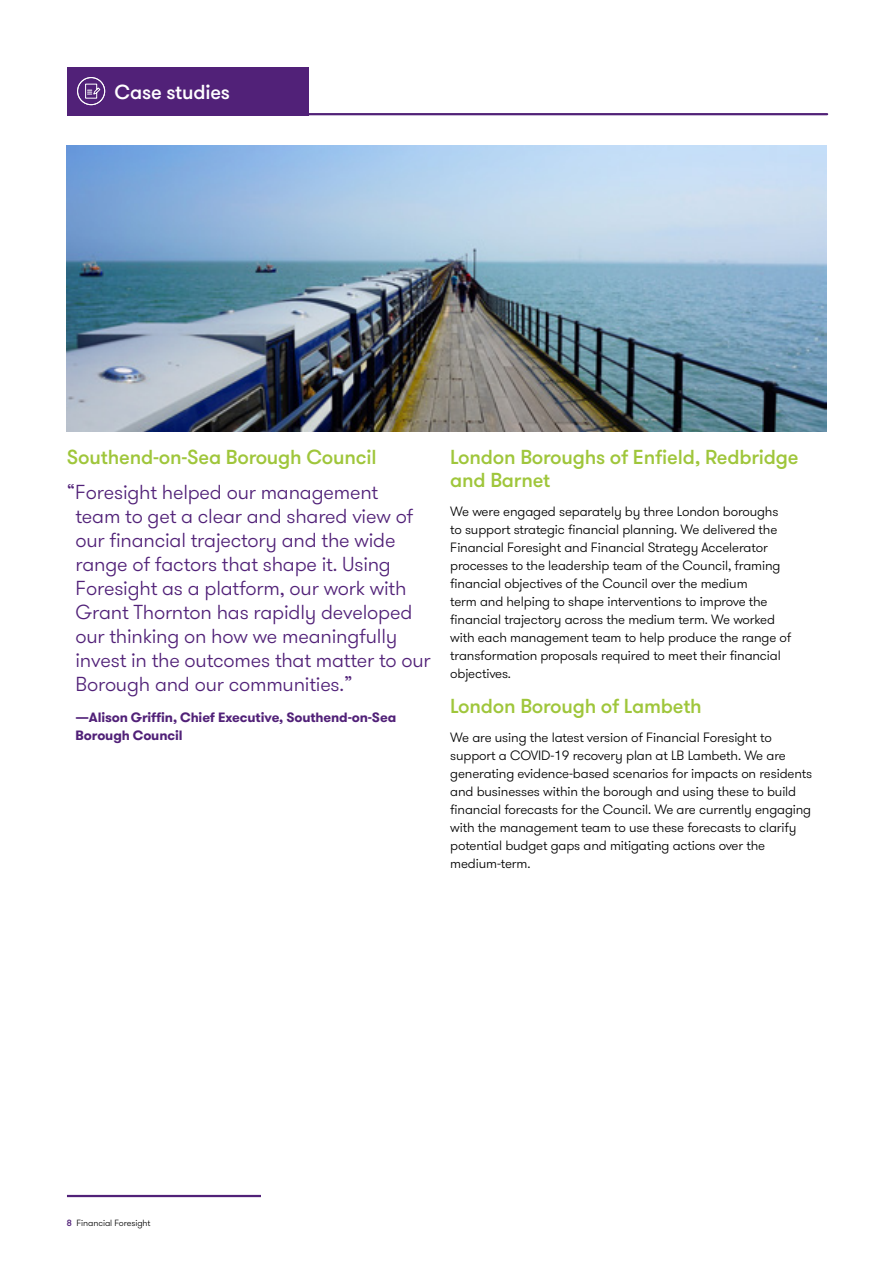
<style>
.page{position:relative;width:893px;height:1263px;background:#fff}
.page>*{position:absolute;margin:0;border:0;box-sizing:border-box;transform-origin:0 0}
.t1{font:300 20.25px/24px "GT Walsheim Pro";letter-spacing:-.01em;color:#512178}
.t2{font:500 20.25px/22.5px "GT Walsheim Pro";letter-spacing:-.01em;color:#9fc63b}
.t3{font:500 20.25px "GT Walsheim Pro";letter-spacing:-.01em;color:#fff}
.t4{font:300 13.5px/18px "GT Walsheim Pro";letter-spacing:-.01em;color:#000}
.t5{font:700 13.5px/18px "GT Walsheim Pro";letter-spacing:-.01em;color:#512178}
.t6{font:300 9px "GT Walsheim Pro";letter-spacing:-.01em;color:#000}
.s1{font-weight:500;color:#512178}
</style>
<div class="page">
<hr style="left:67px;top:1195px;width:194px;height:2px;background:#512178">
<hr style="left:68px;top:113px;width:759px;height:2px;background:#512178">
<div style="left:67px;top:67px;width:242px;height:48px;background:#512178"></div>
<svg style="left:77px;top:77px;width:28px;height:28px"></svg>
<img style="left:67px;top:145px;width:759px;height:287px">
<h1 class="t3" style="left:115px;top:79px;width:117px">Case studies</h1>
<h1 class="t2" style="left:67px;top:446px;width:311px">Southend-on-Sea Borough Council</h1>
<p class="t1" style="left:75px;top:481px;width:357px;text-indent:-9px">“Foresight helped our management<br>team to get a clear and shared view of our financial trajectory and the wide range of factors that shape it. Using Foresight as a platform, our work with Grant Thornton has rapidly developed our thinking on how we meaningfully invest in the outcomes that matter to our Borough and our communities.”</p>
<p class="t5" style="left:75px;top:709px;width:322px">—Alison Griffin, Chief Executive, Southend-on-Sea<br>Borough Council</p>
<h1 class="t2" style="left:450px;top:446px;width:350px">London Boroughs of Enfield, Redbridge and Barnet</h1>
<p class="t4" style="left:450px;top:503px;width:343px">We were engaged separately by three London boroughs to support strategic financial planning. We delivered the Financial Foresight and Financial Strategy Accelerator processes to the leadership team of the Council, framing financial objectives of the Council over the medium<br>term and helping to shape interventions to improve the financial trajectory across the medium term. We worked with each management team to help produce the range of transformation proposals required to meet their financial objectives.</p>
<h1 class="t2" style="left:450px;top:695px;width:253px">London Borough of Lambeth</h1>
<p class="t4" style="left:450px;top:729px;width:364px">We are using the latest version of Financial Foresight to support a COVID-19 recovery plan at LB Lambeth. We are generating evidence-based scenarios for impacts on residents and businesses within the borough and using these to build financial forecasts for the Council. We are currently engaging with the management team to use these forecasts to clarify potential budget gaps and mitigating actions over the medium-term.</p>
<p class="t6" style="left:67px;top:1217px;width:85px"><span class="s1">8</span> Financial Foresight</p>
</div>
